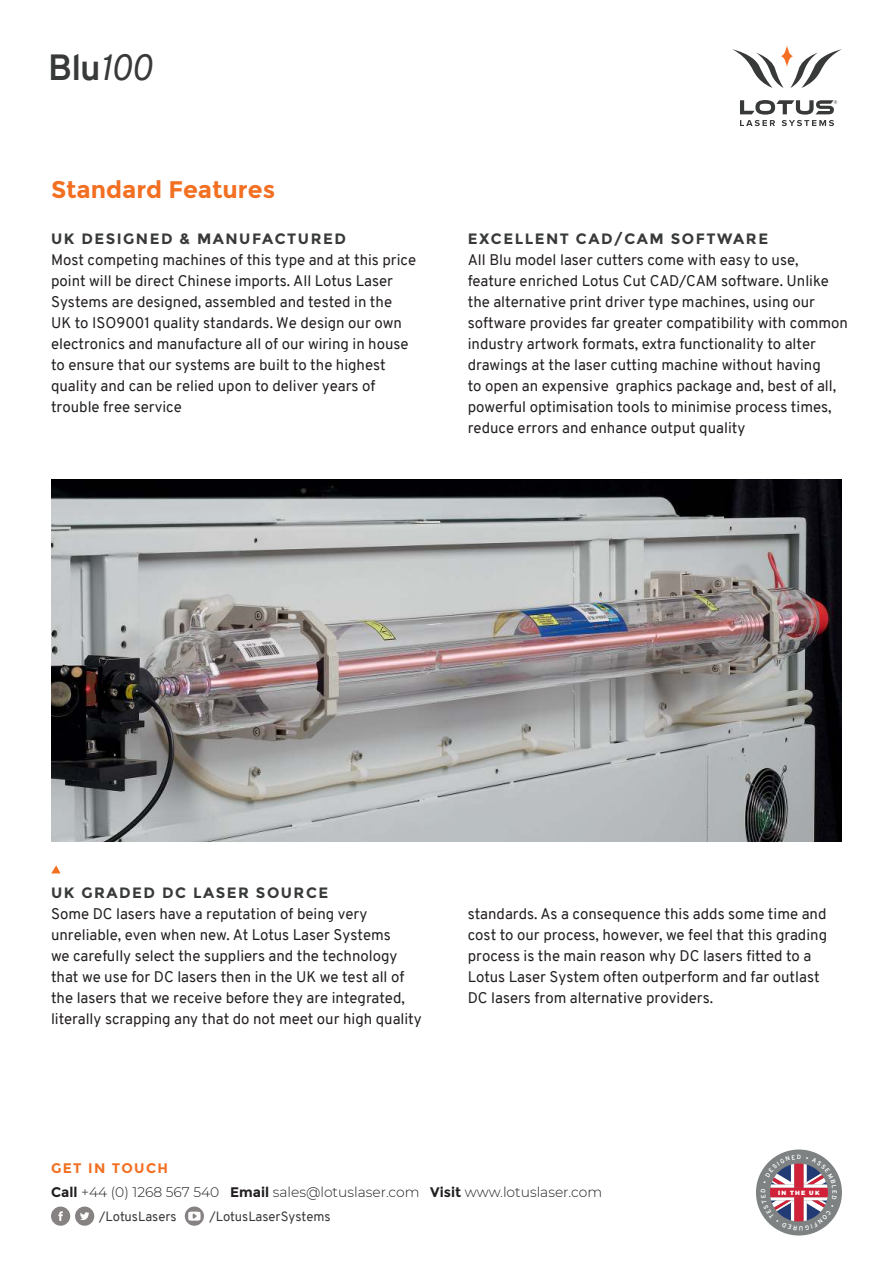
<style>
.page{position:relative;width:893px;height:1263px;background:#fff}
.page>*{position:absolute;margin:0;border:0;box-sizing:border-box;transform-origin:0 0}
.t1{font:700 35.55px "Overpass";color:#383939}
.t2{font:700 24px "Montserrat";color:#f36f21}
.t3{font:15px/21px "Overpass";color:#231f20}
.t4{font:700 15px "Montserrat";letter-spacing:.1em;color:#383939}
.t5{font:300 13.95px/24.3px "Montserrat";color:#231f20}
.t6{font:13.05px "Overpass";color:#383939}
.t7{font:900 6.15px "Montserrat";letter-spacing:.21em;color:#fff}
.s1{font-weight:400;font-style:italic}
.s2{font-weight:700;color:#f36f21}
.s3{font-weight:700}
</style>
<div class="page">
<img style="left:51px;top:479px;width:791px;height:363px">
<svg style="left:780px;top:45px;width:14px;height:22px"></svg>
<svg style="left:732px;top:49px;width:51px;height:39px"></svg>
<svg style="left:790px;top:49px;width:52px;height:39px"></svg>
<svg style="left:740px;top:100px;width:97px;height:26px"></svg>
<div style="left:756px;top:1149px;width:86px;height:86px;background:#7e8283;border-radius:50%"></div>
<svg style="left:51px;top:1206px;width:43px;height:20px"></svg>
<svg style="left:185px;top:1206px;width:19px;height:20px"></svg>
<svg style="left:51px;top:865px;width:10px;height:8px"></svg>
<svg style="left:761px;top:1154px;width:76px;height:76px"></svg>
<h1 class="t1" style="left:48px;top:54px;width:105px">Blu<span class="s1">100</span></h1>
<h2 class="t2" style="left:51px;top:178px;width:226px">Standard Features</h2>
<p class="t4" style="left:51px;top:232px;width:296px">UK DESIGNED &amp; MANUFACTURED</p>
<p class="t3" style="left:51px;top:251px;width:367px">Most competing machines of this type and at this price point will be direct Chinese imports. All Lotus Laser Systems are designed, assembled and tested in the UK to ISO9001 quality standards. We design our own electronics and manufacture all of our wiring in house to ensure that our systems are built to the highest quality and can be relied upon to deliver years of trouble free service</p>
<p class="t4" style="left:468px;top:232px;width:302px">EXCELLENT CAD/CAM SOFTWARE</p>
<p class="t3" style="left:468px;top:251px;width:382px">All Blu model laser cutters come with easy to use, feature enriched Lotus Cut CAD/CAM software. Unlike the alternative print driver type machines, using our software provides far greater compatibility with common industry artwork formats, extra functionality to alter drawings at the laser cutting machine without having<br>to open an expensive graphics package and, best of all, powerful optimisation tools to minimise process times, reduce errors and enhance output quality</p>
<p class="t4" style="left:51px;top:885px;width:279px">UK GRADED DC LASER SOURCE</p>
<p class="t3" style="left:51px;top:904px;width:372px">Some DC lasers have a reputation of being very unreliable, even when new. At Lotus Laser Systems<br>we carefully select the suppliers and the technology that we use for DC lasers then in the UK we test all of the lasers that we receive before they are integrated, literally scrapping any that do not meet our high quality</p>
<p class="t3" style="left:468px;top:904px;width:361px">standards. As a consequence this adds some time and cost to our process, however, we feel that this grading process is the main reason why DC lasers fitted to a Lotus Laser System often outperform and far outlast DC lasers from alternative providers.</p>
<p class="t5" style="left:51px;top:1157px;width:553px"><span class="s2">GET IN TOUCH<br></span><span class="s3">Call</span> +44 (0) 1268 567 540 <span class="s3">Email</span> sales@lotuslaser.com <span class="s3">Visit</span> www.lotuslaser.com</p>
<p class="t6" style="left:99px;top:1211px;width:79px">/LotusLasers</p>
<p class="t6" style="left:209px;top:1211px;width:123px">/LotusLaserSystems</p>
<p class="t7" style="left:778px;top:1189px;width:43px">IN THE UK</p>
</div>
